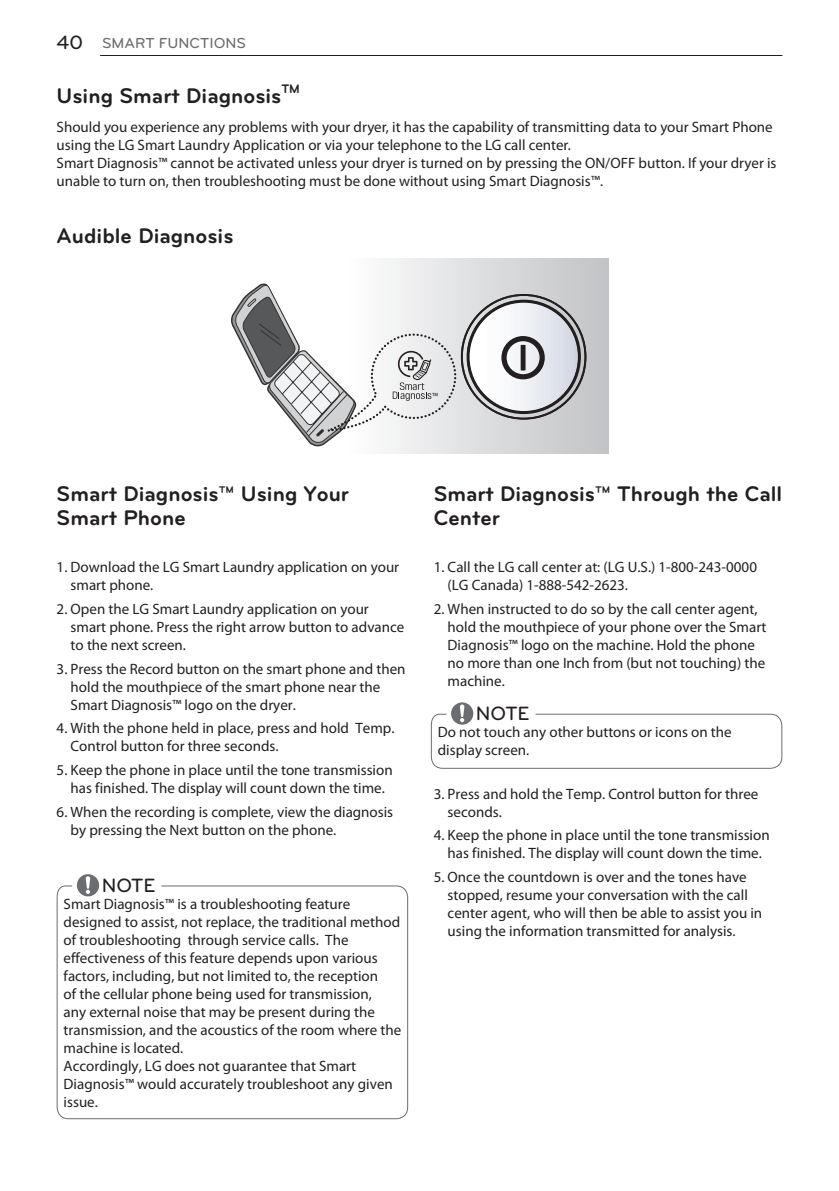
<style>
.page{position:relative;width:839px;height:1191px;background:#fff}
.page>*{position:absolute;margin:0;border:0;box-sizing:border-box;transform-origin:0 0}
.t1{font:700 22px/24px "Bryant LG";color:#231f20}
.t2{font:500 20px "Bryant LG";color:#231f20}
.t3{font:15px/18px "Myriad Pro";color:#231f20}
.t4{font:500 15px "Bryant LG";color:#6c6d70}
.t5{font:700 12.8px "Bryant LG";color:#231f20}
.s1{font-size:20px;color:#231f20}
</style>
<div class="page">
<hr style="left:100px;top:55px;width:682px;height:1px;background:#231f20">
<div style="left:347px;top:259px;width:261px;height:194px;background:linear-gradient(to right,#fdfefe,#c1c2c5)"></div>
<svg style="left:231px;top:283px;width:356px;height:165px"></svg>
<svg style="left:77px;top:874px;width:22px;height:11px"></svg>
<svg style="left:56px;top:885px;width:353px;height:234px"></svg>
<svg style="left:430px;top:702px;width:353px;height:67px"></svg>
<p class="t4" style="left:57px;top:34px;width:191px"><span class="s1">40</span> SMART FUNCTIONS</p>
<h1 class="t1" style="left:57px;top:84px;width:226px">Using Smart Diagnosis</h1>
<p class="t5" style="left:281px;top:81px;width:20px">TM</p>
<p class="t3" style="left:57px;top:117px;width:721px">Should you experience any problems with your dryer, it has the capability of transmitting data to your Smart Phone using the LG Smart Laundry Application or via your telephone to the LG call center.<br>Smart Diagnosis™ cannot be activated unless your dryer is turned on by pressing the ON/OFF button. If your dryer is unable to turn on, then troubleshooting must be done without using Smart Diagnosis™.</p>
<h1 class="t1" style="left:57px;top:223px;width:178px">Audible Diagnosis</h1>
<h1 class="t1" style="left:57px;top:481px;width:294px">Smart Diagnosis™ Using Your<br>Smart Phone</h1>
<p class="t3" style="left:71px;top:558px;width:330px;text-indent:-14px">1. Download the LG Smart Laundry application on your smart phone.</p>
<p class="t3" style="left:71px;top:599px;width:335px;text-indent:-14px">2. Open the LG Smart Laundry application on your smart phone. Press the right arrow button to advance to the next screen.</p>
<p class="t3" style="left:71px;top:659px;width:336px;text-indent:-14px">3. Press the Record button on the smart phone and then hold the mouthpiece of the smart phone near the<br>Smart Diagnosis™ logo on the dryer.</p>
<p class="t3" style="left:71px;top:719px;width:325px;text-indent:-14px">4. With the phone held in place, press and hold Temp.<br>Control button for three seconds.</p>
<p class="t3" style="left:57px;top:760px;width:338px;text-align:center">5. Keep the phone in place until the tone transmission has finished. The display will count down the time.</p>
<p class="t3" style="left:71px;top:802px;width:324px;text-indent:-14px">6. When the recording is complete, view the diagnosis by pressing the Next button on the phone.</p>
<h2 class="t2" style="left:102px;top:872px;width:55px">NOTE</h2>
<p class="t3" style="left:64px;top:895px;width:339px">Smart Diagnosis™ is a troubleshooting feature designed to assist, not replace, the traditional method of troubleshooting through service calls. The effectiveness of this feature depends upon various factors, including, but not limited to, the reception<br>of the cellular phone being used for transmission,<br>any external noise that may be present during the transmission, and the acoustics of the room where the machine is located.<br>Accordingly, LG does not guarantee that Smart Diagnosis™ would accurately troubleshoot any given issue.</p>
<h1 class="t1" style="left:434px;top:481px;width:350px">Smart Diagnosis™ Through the Call<br>Center</h1>
<p class="t3" style="left:448px;top:558px;width:311px;text-indent:-14px">1. Call the LG call center at: (LG U.S.) 1-800-243-0000 (LG Canada) 1-888-542-2623.</p>
<p class="t3" style="left:448px;top:599px;width:320px;text-indent:-14px">2. When instructed to do so by the call center agent, hold the mouthpiece of your phone over the Smart Diagnosis™ logo on the machine. Hold the phone no more than one Inch from (but not touching) the machine.</p>
<h2 class="t2" style="left:476px;top:701px;width:55px">NOTE</h2>
<p class="t3" style="left:438px;top:723px;width:295px">Do not touch any other buttons or icons on the display screen.</p>
<p class="t3" style="left:448px;top:784px;width:312px;text-indent:-14px">3. Press and hold the Temp. Control button for three seconds.</p>
<p class="t3" style="left:434px;top:826px;width:338px;text-align:center">4. Keep the phone in place until the tone transmission has finished. The display will count down the time.</p>
<p class="t3" style="left:448px;top:867px;width:316px;text-indent:-14px">5. Once the countdown is over and the tones have stopped, resume your conversation with the call center agent, who will then be able to assist you in using the information transmitted for analysis.</p>
</div>
